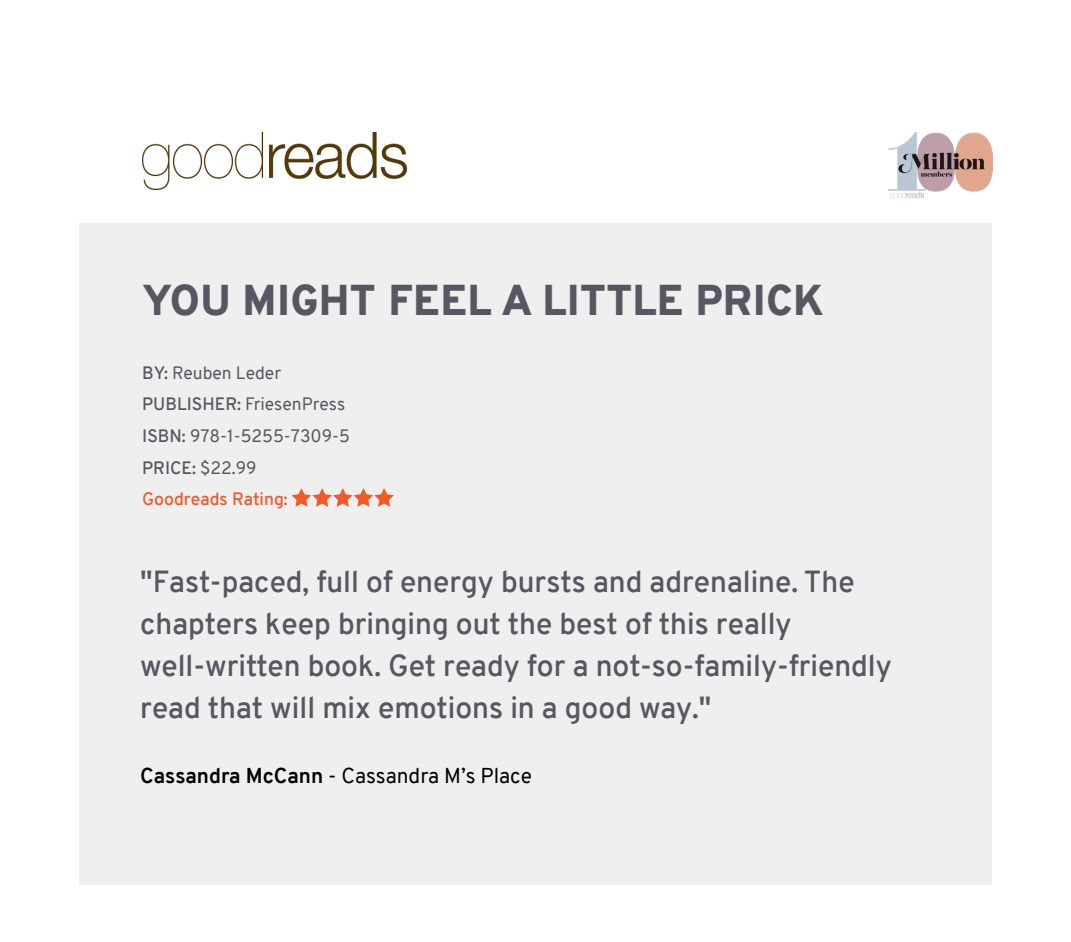
<style>
.page{position:relative;width:1071px;height:942px;background:#fff}
.page>*{position:absolute;margin:0;border:0;box-sizing:border-box;transform-origin:0 0}
.t1{font:900 42px "Overpass";letter-spacing:.01em;color:#595661}
.t2{font:600 29.75px/42px "Overpass";color:#595661}
.t3{font:21px "Overpass";color:#000}
.t4{font:17.5px/31.5px "Overpass";color:#595661}
.s1{font-weight:600}
.s2{font-weight:600;color:#f15a29}
.s3{font-weight:700}
</style>
<div class="page">
<div style="left:79px;top:223px;width:913px;height:661px;background:#efefef"></div>
<img style="left:888px;top:133px;width:104px;height:65px">
<svg style="left:292px;top:488px;width:102px;height:18px"></svg>
<img style="left:142px;top:133px;width:264px;height:56px">
<h1 class="t1" style="left:142px;top:270px;width:683px">YOU MIGHT FEEL A LITTLE PRICK</h1>
<p class="t4" style="left:142px;top:357px;width:209px"><span class="s1">BY:</span> Reuben Leder<br><span class="s1">PUBLISHER:</span> FriesenPress<br><span class="s1">ISBN:</span> 978-1-5255-7309-5<br><span class="s1">PRICE:</span> $22.99<br><span class="s2">Goodreads Rating:</span></p>
<p class="t2" style="left:140px;top:560px;width:753px">"Fast-paced, full of energy bursts and adrenaline. The chapters keep bringing out the best of this really well-written book. Get ready for a not-so-family-friendly read that will mix emotions in a good way."</p>
<p class="t3" style="left:140px;top:760px;width:393px"><span class="s3">Cassandra McCann</span> - Cassandra M’s Place</p>
</div>
